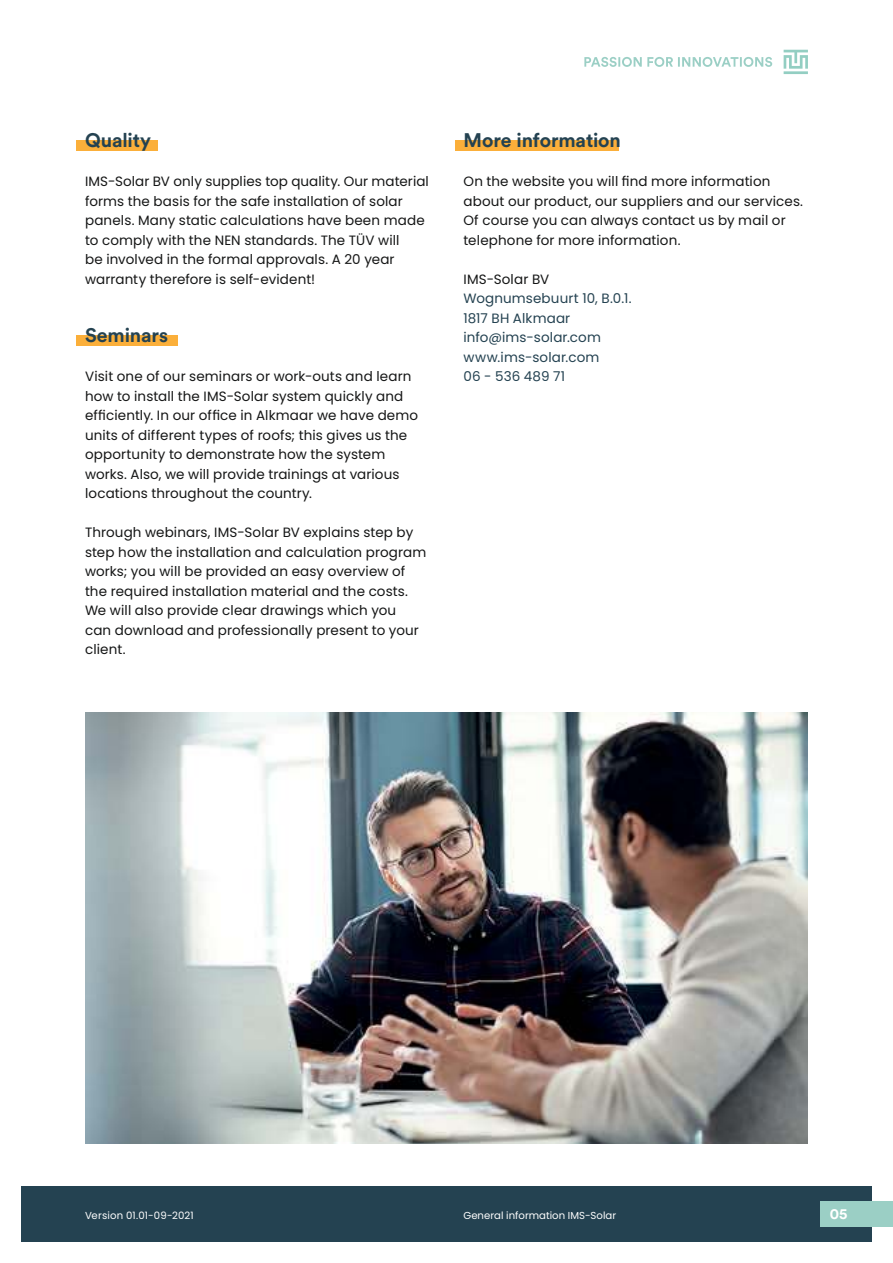
<style>
.page{position:relative;width:893px;height:1263px;background:#fff}
.page>*{position:absolute;margin:0;border:0;box-sizing:border-box;transform-origin:0 0}
.t1{font:700 19.5px "Circular Std";letter-spacing:-.005em;color:#244251}
.t2{font:700 15px "Circular Std";color:#fff}
.t3{font:13.5px/19.5px "Poppins";letter-spacing:.01em;color:#151616}
.t4{font:13.5px/19.5px "Poppins";letter-spacing:.01em;color:#244251}
.t5{font:10.2px "Poppins";color:#fff}
</style>
<div class="page">
<div style="left:21px;top:1186px;width:851px;height:56px;background:#244251"></div>
<div style="left:821px;top:1201px;width:72px;height:26px;background:#9bcfc5"></div>
<svg style="left:584px;top:57px;width:188px;height:10px"></svg>
<svg style="left:784px;top:50px;width:24px;height:24px"></svg>
<div style="left:77px;top:140px;width:81px;height:11px;background:#fbaf3a"></div>
<div style="left:455px;top:140px;width:163px;height:11px;background:#fbaf3a"></div>
<div style="left:77px;top:335px;width:101px;height:11px;background:#fbaf3a"></div>
<img style="left:85px;top:713px;width:723px;height:431px">
<h1 class="t1" style="left:85px;top:133px;width:68px">Quality</h1>
<p class="t3" style="left:85px;top:173px;width:345px">IMS-Solar BV only supplies top quality. Our material forms the basis for the safe installation of solar panels. Many static calculations have been made to comply with the NEN standards. The TÜV will<br>be involved in the formal approvals. A 20 year warranty therefore is self-evident!</p>
<h1 class="t1" style="left:85px;top:328px;width:85px">Seminars</h1>
<p class="t3" style="left:85px;top:368px;width:335px">Visit one of our seminars or work-outs and learn how to install the IMS-Solar system quickly and efficiently. In our office in Alkmaar we have demo units of different types of roofs; this gives us the opportunity to demonstrate how the system works. Also, we will provide trainings at various locations throughout the country.</p>
<p class="t3" style="left:85px;top:524px;width:343px">Through webinars, IMS-Solar BV explains step by step how the installation and calculation program works; you will be provided an easy overview of the required installation material and the costs.<br>We will also provide clear drawings which you<br>can download and professionally present to your client.</p>
<h1 class="t1" style="left:463px;top:133px;width:159px">More information</h1>
<p class="t3" style="left:463px;top:172px;width:341px">On the website you will find more information about our product, our suppliers and our services.<br>Of course you can always contact us by mail or telephone for more information.</p>
<p class="t3" style="left:463px;top:270px;width:87px">IMS-Solar BV</p>
<p class="t4" style="left:463px;top:290px;width:170px">Wognumsebuurt 10, B.0.1.<br>1817 BH Alkmaar info@ims-solar.com www.ims-solar.com<br>06 - 536 489 71</p>
<p class="t5" style="left:85px;top:1210px;width:110px">Version 01.01-09-2021</p>
<p class="t5" style="left:463px;top:1210px;width:154px">General information IMS-Solar</p>
<p class="t2" style="left:830px;top:1208px;width:19px">05</p>
</div>
